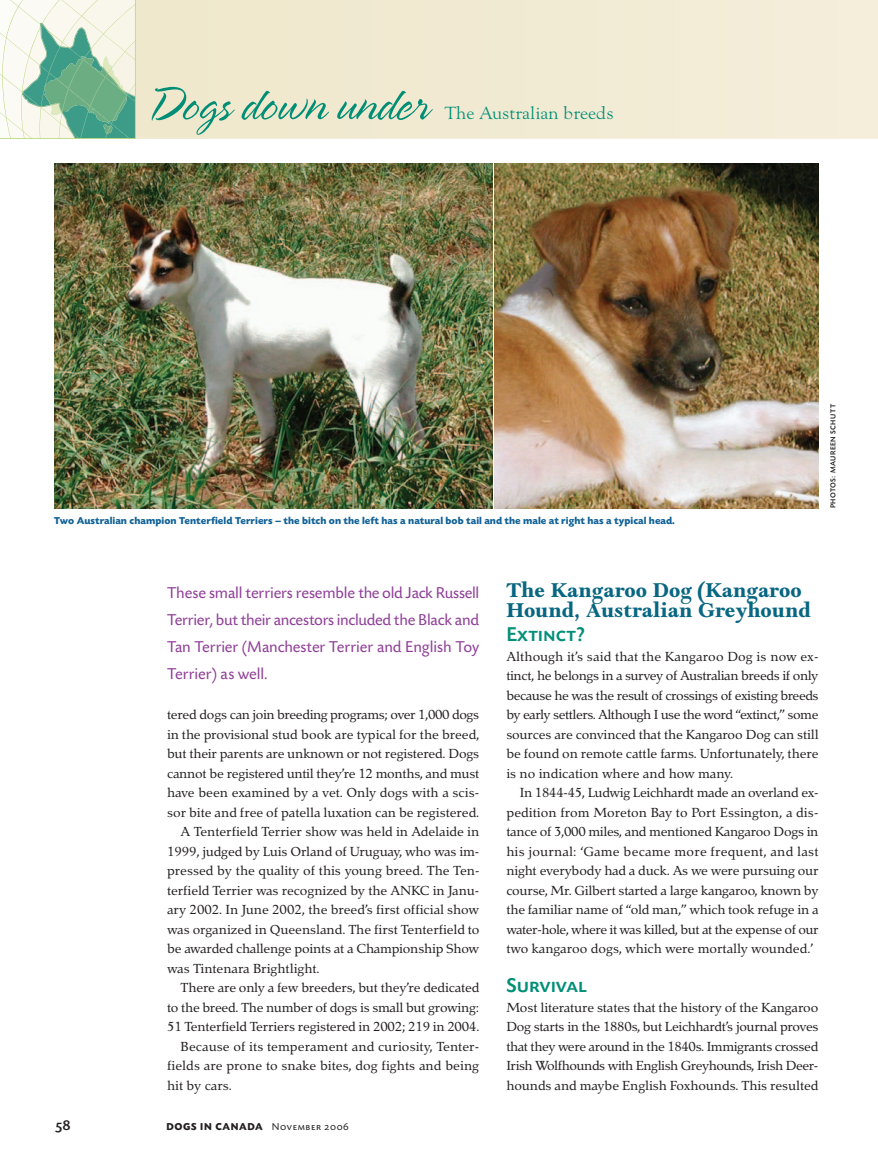
<style>
.page{position:relative;width:878px;height:1161px;background:#fff}
.page>*{position:absolute;margin:0;border:0;box-sizing:border-box;transform-origin:0 0}
.t1{font:300 51.3px "Spring LP";color:#008e76}
.t2{font:700 24px/19.8px "Goudy Modern";color:#076682}
.t3{font:21px "Today BEF Medium SC";color:#008f77}
.t4{font:18px "Goudy Old Style";color:#008e76}
.t5{font:16.5px/19.5px "Tarocco";letter-spacing:-.01em;color:#231f20;text-align:justify}
.t6{font:16.5px/27px "Today BEF";letter-spacing:-.005em;color:#8f3e97;text-align:justify}
.t7{font:15px "Today BEF Medium SC";color:#231f20}
.t8{font:700 10.5px "Today BEF";letter-spacing:.005em;color:#106197}
.t9{font:700 10.5px "Today BEF";letter-spacing:.06em;color:#231f20}
.t10{font:500 7.5px "Today BEF";letter-spacing:.055em;color:#231f20}
.s1{font-family:"Today BEF Regular SC";font-weight:400}
</style>
<div class="page">
<img style="left:54px;top:163px;width:438px;height:345px">
<div style="left:136px;top:0;width:742px;height:139px;background:#f1ead2"></div>
<svg style="left:0;top:0;width:136px;height:139px"></svg>
<img style="left:494px;top:163px;width:324px;height:345px">
<h1 class="t1" style="left:148px;top:87px;width:286px">Dogs down under</h1>
<p class="t4" style="left:479px;top:106px;width:136px">Australian breeds</p>
<p class="t8" style="left:54px;top:516px;width:622px">Two Australian champion Tenterfield Terriers – the bitch on the left has a natural bob tail and the male at right has a typical head.</p>
<p class="t10" style="left:830px;top:508px;width:105px;rotate:-90deg">PHOTOS: MAUREEN SCHUTT</p>
<p class="t6" style="left:167px;top:581px;width:314px">These small terriers resemble the old Jack Russell Terrier, but their ancestors included the Black and Tan Terrier (Manchester Terrier and English Toy Terrier) as well.</p>
<p class="t5" style="left:167px;top:704px;width:314px">tered dogs can join breeding programs; over 1,000 dogs</p>
<p class="t5" style="left:167px;top:723px;width:314px">in the provisional stud book are typical for the breed,</p>
<p class="t5" style="left:167px;top:743px;width:314px">but their parents are unknown or not registered. Dogs</p>
<p class="t5" style="left:167px;top:762px;width:313px">cannot be registered until they’re 12 months, and must</p>
<p class="t5" style="left:167px;top:782px;width:314px">have been examined by a vet. Only dogs with a scis-</p>
<p class="t5" style="left:167px;top:801px;width:314px">sor bite and free of patella luxation can be registered.</p>
<p class="t5" style="left:181px;top:821px;width:300px">A Tenterfield Terrier show was held in Adelaide in</p>
<p class="t5" style="left:167px;top:840px;width:313px">1999, judged by Luis Orland of Uruguay, who was im-</p>
<p class="t5" style="left:167px;top:860px;width:314px">pressed by the quality of this young breed. The Ten-</p>
<p class="t5" style="left:167px;top:879px;width:314px">terfield Terrier was recognized by the ANKC in Janu-</p>
<p class="t5" style="left:167px;top:899px;width:314px">ary 2002. In June 2002, the breed’s first official show</p>
<p class="t5" style="left:167px;top:918px;width:314px">was organized in Queensland. The first Tenterfield to</p>
<p class="t5" style="left:167px;top:938px;width:314px">be awarded challenge points at a Championship Show</p>
<p class="t5" style="left:167px;top:957px;width:154px">was Tintenara Brightlight.</p>
<p class="t5" style="left:181px;top:977px;width:300px">There are only a few breeders, but they’re dedicated</p>
<p class="t5" style="left:167px;top:996px;width:314px">to the breed. The number of dogs is small but growing:</p>
<p class="t5" style="left:167px;top:1016px;width:314px">51 Tenterfield Terriers registered in 2002; 219 in 2004.</p>
<p class="t5" style="left:181px;top:1035px;width:300px">Because of its temperament and curiosity, Tenter-</p>
<p class="t5" style="left:167px;top:1055px;width:314px">fields are prone to snake bites, dog fights and being</p>
<p class="t5" style="left:167px;top:1074px;width:66px">hit by cars.</p>
<p class="t7" style="left:56px;top:1116px;width:17px">58</p>
<p class="t9" style="left:166px;top:1123px;width:184px">DOGS IN CANADA <span class="s1">November 2006</span></p>
<h2 class="t2" style="left:506px;top:579px;width:306px">The Kangaroo Dog (Kangaroo<br>Hound, Australian Greyhound</h2>
<p class="t3" style="left:506px;top:622px;width:80px">Extinct?</p>
<p class="t5" style="left:506px;top:645px;width:314px">Although it’s said that the Kangaroo Dog is now ex&shy;tinct, he belongs in a survey of Australian breeds if only because he was the result of crossings of existing breeds by early settlers. Although I use the word “extinct,” some sources are convinced that the Kangaroo Dog can still be found on remote cattle farms. Unfortunately, there is no indication where and how many.</p>
<p class="t5" style="left:506px;top:782px;width:314px;text-indent:13px">In 1844-45, Ludwig Leichhardt made an overland ex&shy;pedition from Moreton Bay to Port Essington, a dis&shy;tance of 3,000 miles, and mentioned Kangaroo Dogs in his journal: ‘Game became more frequent, and last night everybody had a duck. As we were pursuing our course, Mr. Gilbert started a large kangaroo, known by the familiar name of “old man,” which took refuge in a water-hole, where it was killed, but at the expense of our two kangaroo dogs, which were mortally wounded.’</p>
<p class="t3" style="left:506px;top:973px;width:82px">Survival</p>
<p class="t5" style="left:506px;top:996px;width:314px">Most literature states that the history of the Kangaroo Dog starts in the 1880s, but Leichhardt’s journal proves that they were around in the 1840s. Immigrants crossed Irish Wolfhounds with English Greyhounds, Irish Deer&shy;hounds and maybe English Foxhounds. This resulted</p>
</div>
